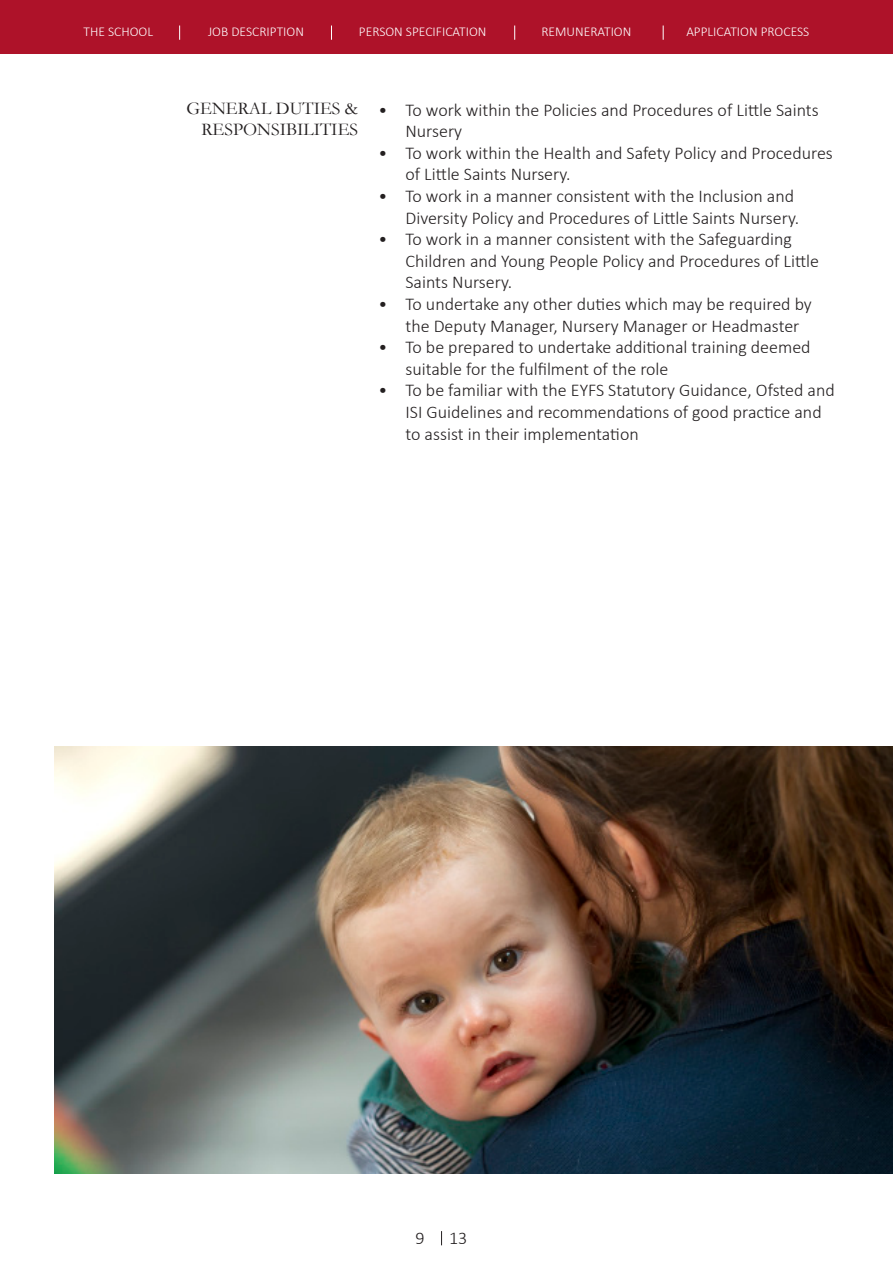
<style>
.page{position:relative;width:893px;height:1263px;background:#fff}
.page>*{position:absolute;margin:0;border:0;box-sizing:border-box;transform-origin:0 0}
.t1{font:300 18px/21.6px "Calibri";color:#231f20}
.t2{font:18px "Garamond";color:#231f20}
.t3{font:300 13.5px "Calibri";color:#fff}
</style>
<div class="page">
<div style="left:1px;top:1px;width:891px;height:52px;background:#ae1229"></div>
<div style="left:0;top:0;width:893px;height:54px;border:2px solid #ae1229"></div>
<svg style="left:179px;top:26px;width:1px;height:14px"></svg>
<svg style="left:331px;top:26px;width:1px;height:14px"></svg>
<svg style="left:514px;top:26px;width:1px;height:14px"></svg>
<svg style="left:663px;top:26px;width:1px;height:14px"></svg>
<svg style="left:441px;top:1231px;width:1px;height:14px"></svg>
<img style="left:54px;top:746px;width:839px;height:428px">
<p class="t3" style="left:84px;top:23px;width:71px">THE SCHOOL</p>
<p class="t3" style="left:208px;top:23px;width:97px">JOB DESCRIPTION</p>
<p class="t3" style="left:359px;top:23px;width:129px">PERSON SPECIFICATION</p>
<p class="t3" style="left:541px;top:23px;width:92px">REMUNERATION</p>
<p class="t3" style="left:686px;top:23px;width:125px">APPLICATION PROCESS</p>
<p class="t2" style="left:186px;top:96px;width:173px">GENERAL DUTIES &amp;</p>
<p class="t2" style="left:201px;top:118px;width:158px">RESPONSIBILITIES</p>
<p class="t1" style="left:405px;top:99px;width:415px;text-indent:-27px">• To work within the Policies and Procedures of Little Saints<br>Nursery</p>
<p class="t1" style="left:405px;top:142px;width:429px;text-indent:-27px">• To work within the Health and Safety Policy and Procedures of Little Saints Nursery.</p>
<p class="t1" style="left:378px;top:185px;width:422px;text-align:right">• To work in a manner consistent with the Inclusion and<br>Diversity Policy and Procedures of Little Saints Nursery.</p>
<p class="t1" style="left:405px;top:228px;width:415px;text-indent:-27px">• To work in a manner consistent with the Safeguarding<br>Children and Young People Policy and Procedures of Little<br>Saints Nursery.</p>
<p class="t1" style="left:405px;top:293px;width:408px;text-indent:-27px">• To undertake any other duties which may be required by the Deputy Manager, Nursery Manager or Headmaster</p>
<p class="t1" style="left:405px;top:336px;width:407px;text-indent:-27px">• To be prepared to undertake additional training deemed suitable for the fulfilment of the role</p>
<p class="t1" style="left:405px;top:379px;width:431px;text-indent:-27px">• To be familiar with the EYFS Statutory Guidance, Ofsted and<br>ISI Guidelines and recommendations of good practice and to assist in their implementation</p>
<p class="t1" style="left:416px;top:1227px;width:11px">9</p>
<p class="t1" style="left:449px;top:1227px;width:20px">13</p>
</div>
